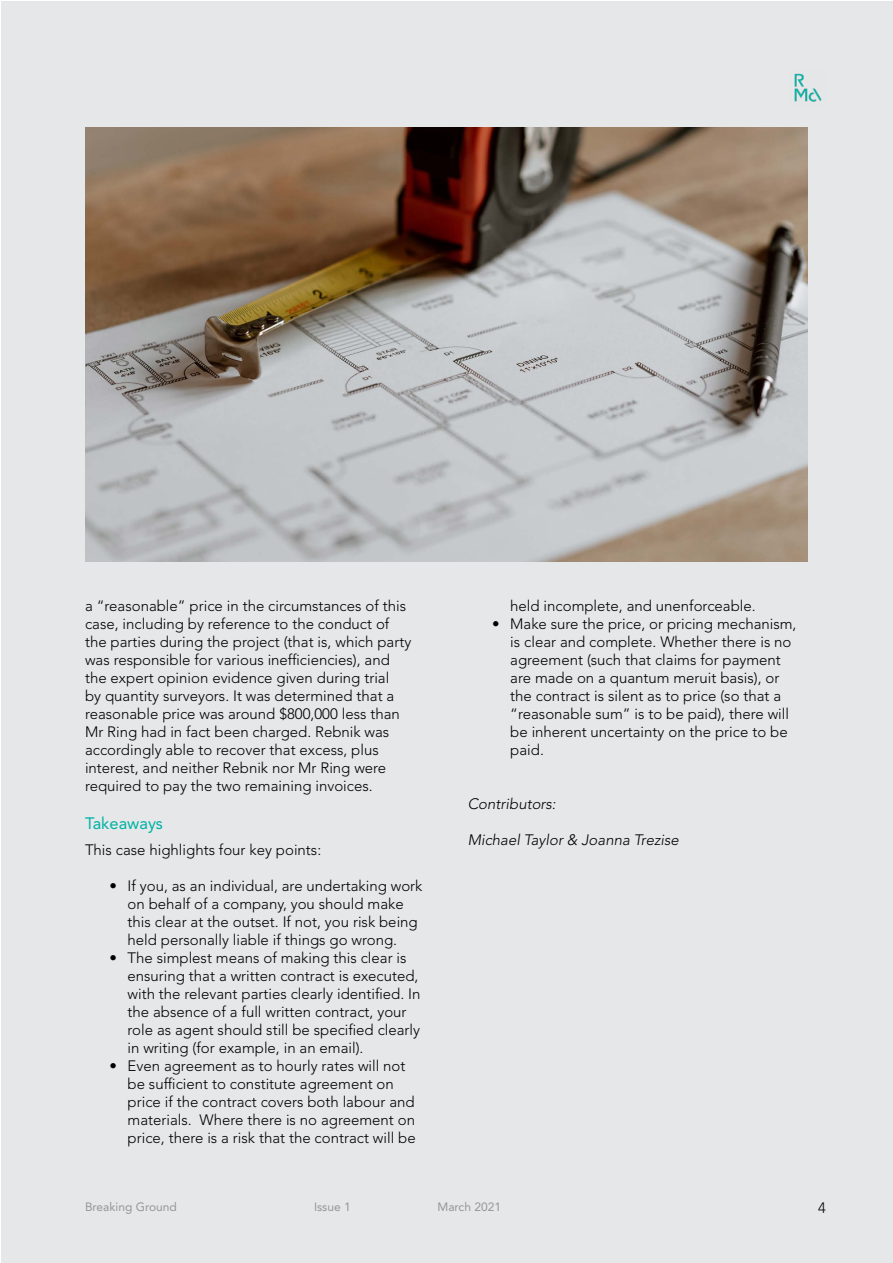
<style>
.page{position:relative;width:893px;height:1263px;background:#fff}
.page>*{position:absolute;margin:0;border:0;box-sizing:border-box;transform-origin:0 0}
.t1{font:16.5px "Avenir LT Std";color:#00b2a5}
.t2{font:300 15px/18px "Avenir LT Std";color:#000}
.t3{font:italic 300 15px "Avenir LT Std";color:#000}
.t4{font:12px "Avenir LT Std";color:#969697}
</style>
<div class="page">
<div style="left:2px;top:2px;width:891px;height:1261px;background:#e6e7e8"></div>
<img style="left:794px;top:73px;width:28px;height:29px">
<img style="left:85px;top:128px;width:723px;height:433px">
<p class="t2" style="left:85px;top:597px;width:328px">a “reasonable” price in the circumstances of this case, including by reference to the conduct of the parties during the project (that is, which party was responsible for various inefficiencies), and the expert opinion evidence given during trial<br>by quantity surveyors. It was determined that a reasonable price was around $800,000 less than Mr Ring had in fact been charged. Rebnik was accordingly able to recover that excess, plus interest, and neither Rebnik nor Mr Ring were required to pay the two remaining invoices.</p>
<p class="t1" style="left:85px;top:813px;width:79px">Takeaways</p>
<p class="t2" style="left:85px;top:841px;width:238px">This case highlights four key points:</p>
<p class="t2" style="left:128px;top:877px;width:296px;text-indent:-18px">• If you, as an individual, are undertaking work on behalf of a company, you should make this clear at the outset. If not, you risk being held personally liable if things go wrong.</p>
<p class="t2" style="left:128px;top:949px;width:294px;text-indent:-18px">• The simplest means of making this clear is ensuring that a written contract is executed, with the relevant parties clearly identified. In the absence of a full written contract, your role as agent should still be specified clearly in writing (for example, in an email).</p>
<p class="t2" style="left:128px;top:1057px;width:290px;text-indent:-18px">• Even agreement as to hourly rates will not be sufficient to constitute agreement on price if the contract covers both labour and materials. Where there is no agreement on price, there is a risk that the contract will be</p>
<p class="t2" style="left:510px;top:597px;width:247px">held incomplete, and unenforceable.</p>
<p class="t2" style="left:510px;top:615px;width:288px;text-indent:-18px">• Make sure the price, or pricing mechanism, is clear and complete. Whether there is no agreement (such that claims for payment are made on a quantum meruit basis), or the contract is silent as to price (so that a “reasonable sum” is to be paid), there will be inherent uncertainty on the price to be paid.</p>
<p class="t3" style="left:468px;top:795px;width:90px">Contributors:</p>
<p class="t3" style="left:468px;top:831px;width:212px">Michael Taylor &amp; Joanna Trezise</p>
<p class="t4" style="left:85px;top:1200px;width:93px">Breaking Ground</p>
<p class="t4" style="left:314px;top:1200px;width:38px">Issue 1</p>
<p class="t4" style="left:437px;top:1200px;width:65px">March 2021</p>
<p class="t2" style="left:818px;top:1199px;width:9px">4</p>
</div>
